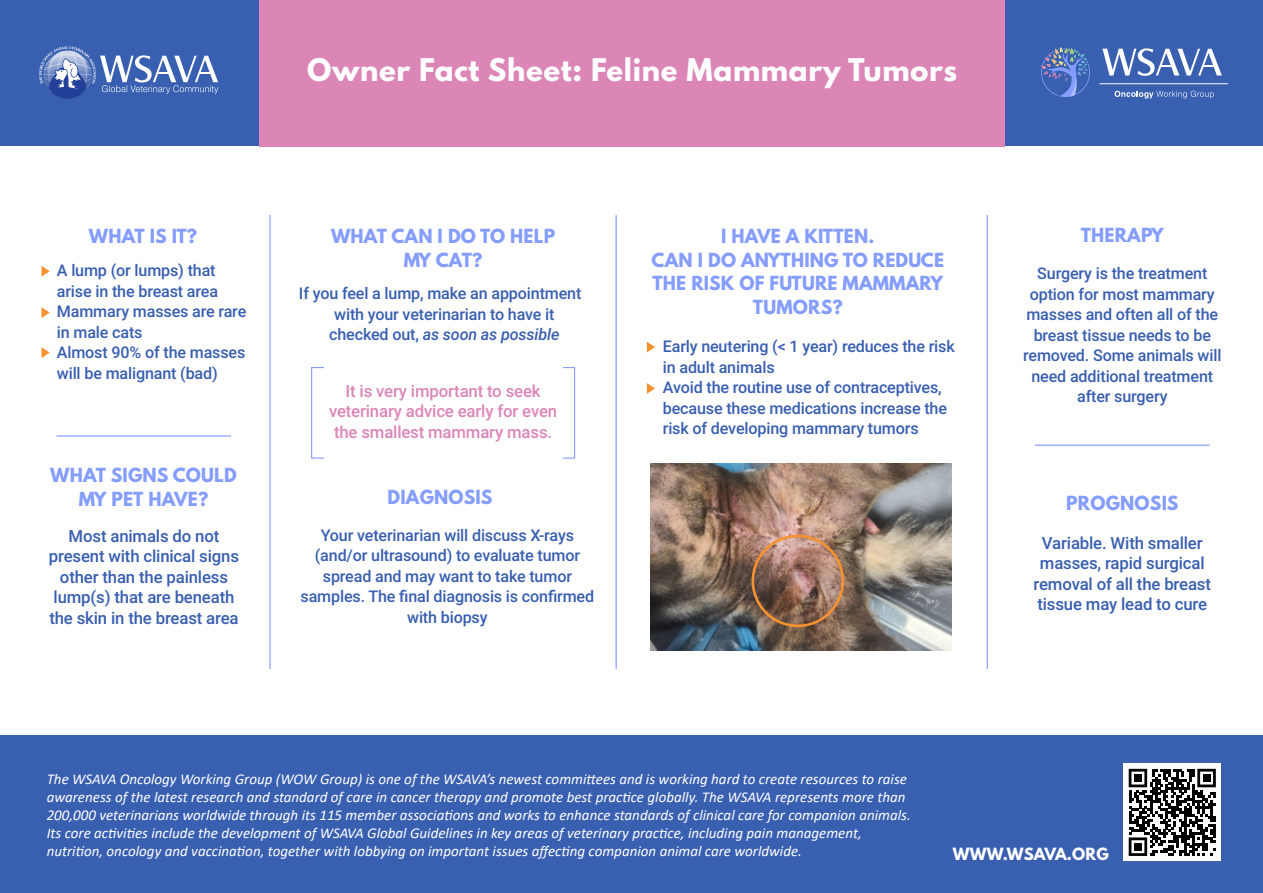
<style>
.page{position:relative;width:1263px;height:893px;background:#fff}
.page>*{position:absolute;margin:0;border:0;box-sizing:border-box;transform-origin:0 0}
.t1{font:700 27.75px "League Spartan";letter-spacing:.025em;color:#fff}
.t2{font:700 17.25px/23.9px "League Spartan";letter-spacing:.01em;color:#859dff;text-align:center}
.t3{font:500 16.8px/20.5px "Roboto";letter-spacing:-.01em;color:#395fb1;text-align:center}
.t4{font:500 16.8px/20.5px "Roboto";letter-spacing:-.01em;color:#dc86b8;text-align:center}
.t5{font:500 16.2px/20.5px "Roboto";letter-spacing:-.01em;color:#395fb1;text-align:center}
.t6{font:italic 15px/18px "Calibri";color:#fff}
.t7{font:700 15px "League Spartan";letter-spacing:.01em;color:#fff}
.s1{font-style:italic}
</style>
<div class="page">
<div style="left:0;top:0;width:1263px;height:146px;background:#395fb1"></div>
<div style="left:260px;top:0;width:745px;height:146px;background:#dc86b8"></div>
<svg style="left:39px;top:46px;width:179px;height:53px"></svg>
<svg style="left:1102px;top:48px;width:120px;height:28px"></svg>
<svg style="left:1114px;top:91px;width:100px;height:8px"></svg>
<hr style="left:1099px;top:83px;width:129px;height:1px;background:#fff">
<svg style="left:1041px;top:47px;width:49px;height:50px"></svg>
<div style="left:0;top:735px;width:1263px;height:158px;background:#395fb1"></div>
<div style="left:1123px;top:764px;width:98px;height:97px;background:#fff"></div>
<svg style="left:1129px;top:769px;width:87px;height:87px"></svg>
<div style="left:1134px;top:774px;width:8px;height:8px;background:#000"></div>
<div style="left:1202px;top:774px;width:8px;height:8px;background:#000"></div>
<div style="left:1134px;top:843px;width:8px;height:8px;background:#000"></div>
<hr style="left:269px;top:215px;width:2px;height:454px;background:#859dff">
<hr style="left:615px;top:215px;width:2px;height:454px;background:#859dff">
<hr style="left:987px;top:215px;width:1px;height:454px;background:#859dff">
<hr style="left:56px;top:435px;width:175px;height:2px;background:#859dff">
<hr style="left:1035px;top:445px;width:174px;height:1px;background:#859dff">
<svg style="left:42px;top:266px;width:8px;height:11px"></svg>
<svg style="left:42px;top:307px;width:8px;height:11px"></svg>
<svg style="left:42px;top:347px;width:8px;height:11px"></svg>
<svg style="left:647px;top:342px;width:8px;height:10px"></svg>
<svg style="left:647px;top:383px;width:8px;height:11px"></svg>
<img style="left:651px;top:463px;width:300px;height:188px">
<div style="left:751px;top:535px;width:93px;height:92px;border:3px solid #f79230;border-radius:50%"></div>
<h1 class="t1" style="left:307px;top:48px;width:651px">Owner Fact Sheet: Feline Mammary Tumors</h1>
<p class="t2" style="left:89px;top:224px;width:110px">WHAT IS IT?</p>
<p class="t5" style="left:57px;top:260px;width:191px;text-align:left">A lump (or lumps) that arise in the breast area<br>Mammary masses are rare in male cats<br>Almost 90% of the masses will be malignant (bad)</p>
<p class="t2" style="left:50px;top:463px;width:188px">WHAT SIGNS COULD<br>MY PET HAVE?</p>
<p class="t3" style="left:49px;top:525px;width:191px">Most animals do not present with clinical signs other than the painless lump(s) that are beneath the skin in the breast area</p>
<p class="t2" style="left:331px;top:224px;width:226px">WHAT CAN I DO TO HELP</p>
<p class="t2" style="left:1081px;top:223px;width:84px">THERAPY</p>
<p class="t2" style="left:404px;top:248px;width:80px">MY CAT?</p>
<p class="t2" style="left:652px;top:224px;width:294px">I HAVE A KITTEN.<br>CAN I DO ANYTHING TO REDUCE<br>THE RISK OF FUTURE MAMMARY<br>TUMORS?</p>
<p class="t5" style="left:1023px;top:263px;width:200px">Surgery is the treatment option for most mammary masses and often all of the breast tissue needs to be removed. Some animals will need additional treatment after surgery</p>
<p class="t5" style="left:299px;top:283px;width:284px">If you feel a lump, make an appointment with your veterinarian to have it checked out, <span class="s1">as soon as possible</span></p>
<p class="t5" style="left:663px;top:336px;width:293px;text-align:left">Early neutering (&lt; 1 year) reduces the risk in adult animals<br>Avoid the routine use of contraceptives, because these medications increase the risk of developing mammary tumors</p>
<p class="t4" style="left:329px;top:380px;width:230px">It is very important to seek veterinary advice early for even the smallest mammary mass.</p>
<p class="t2" style="left:388px;top:485px;width:106px">DIAGNOSIS</p>
<p class="t5" style="left:301px;top:524px;width:295px">Your veterinarian will discuss X-rays (and/or ultrasound) to evaluate tumor spread and may want to take tumor samples. The final diagnosis is confirmed with biopsy</p>
<p class="t2" style="left:1066px;top:491px;width:114px">PROGNOSIS</p>
<p class="t3" style="left:1033px;top:532px;width:179px">Variable. With smaller masses, rapid surgical removal of all the breast tissue may lead to cure</p>
<p class="t6" style="left:47px;top:769px;width:866px">The WSAVA Oncology Working Group (WOW Group) is one of the WSAVA’s newest committees and is working hard to create resources to raise awareness of the latest research and standard of care in cancer therapy and promote best practice globally. The WSAVA represents more than 200,000 veterinarians worldwide through its 115 member associations and works to enhance standards of clinical care for companion animals.<br>Its core activities include the development of WSAVA Global Guidelines in key areas of veterinary practice, including pain management, nutrition, oncology and vaccination, together with lobbying on important issues affecting companion animal care worldwide.</p>
<p class="t7" style="left:953px;top:842px;width:157px">WWW.WSAVA.ORG</p>
</div>
